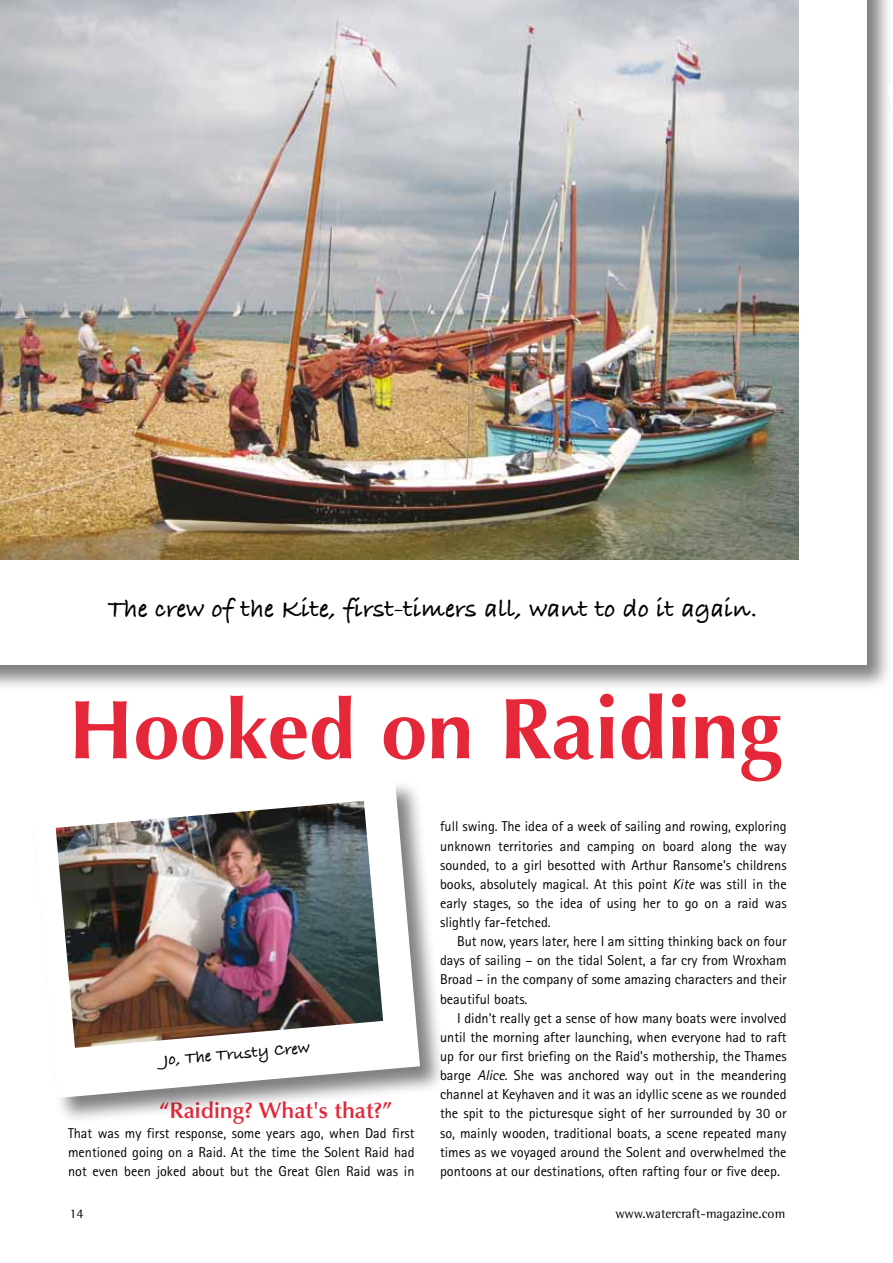
<style>
.page{position:relative;width:893px;height:1263px;background:#fff}
.page>*{position:absolute;margin:0;border:0;box-sizing:border-box;transform-origin:0 0}
.t1{font:700 83.25px "Optima";color:#e42739}
.t2{font:26.25px "Bradley Hand ITCTT Bold";color:#000}
.t3{font:600 22.5px "Optima";color:#e42739}
.t4{font:17.25px "Bradley Hand ITCTT Bold";color:#000}
.t5{font:14.25px/19.2px "Rotis Sans Serif";color:#000;text-align:justify}
.t6{font:13.5px "Rotis Semi Serif";color:#000}
.s1{font-size:86.25px}
.s2{font-style:italic}
</style>
<div class="page">
<div style="left:0;top:0;width:893px;height:691px;background:#000;opacity:.5"></div>
<div style="left:0;top:0;width:866px;height:665px;background:#fff"></div>
<img style="left:0;top:0;width:799px;height:560px">
<div style="left:31px;top:778px;width:414px;height:345px;background:#000;opacity:.5"></div>
<svg style="left:32px;top:780px;width:388px;height:318px"></svg>
<img style="left:56px;top:801px;width:327px;height:247px">
<div style="left:885px;top:0;width:8px;height:535px;background:#f7f7f7"></div>
<h2 class="t2" style="left:108px;top:589px;width:651px">The crew of the Kite, first-timers all, want to do it again.</h2>
<h1 class="t1" style="left:69px;top:681px;width:715px">Hooked on <span class="s1">Raiding</span></h1>
<p class="t4" style="left:162px;top:1047px;width:148px;rotate:-5deg">Jo, The Trusty Crew</p>
<h3 class="t3" style="left:160px;top:1098px;width:234px">“Raiding? What's that?”</h3>
<p class="t5" style="left:68px;top:1123px;width:348px">That was my first response, some years ago, when Dad first mentioned going on a Raid. At the time the Solent Raid had not even been joked about but the Great Glen Raid was in</p>
<p class="t5" style="left:440px;top:817px;width:348px">full swing. The idea of a week of sailing and rowing, exploring unknown territories and camping on board along the way sounded, to a girl besotted with Arthur Ransome’s childrens books, absolutely magical. At this point <span class="s2">Kite</span> was still in the early stages, so the idea of using her to go on a raid was slightly far-fetched.</p>
<p class="t5" style="left:440px;top:932px;width:348px;text-indent:17px">But now, years later, here I am sitting thinking back on four days of sailing – on the tidal Solent, a far cry from Wroxham Broad – in the company of some amazing characters and their beautiful boats.</p>
<p class="t5" style="left:440px;top:1008px;width:348px;text-indent:17px">I didn't really get a sense of how many boats were involved until the morning after launching, when everyone had to raft up for our first briefing on the Raid's mothership, the Thames barge <span class="s2">Alice</span>. She was anchored way out in the meandering channel at Keyhaven and it was an idyllic scene as we rounded the spit to the picturesque sight of her surrounded by 30 or so, mainly wooden, traditional boats, a scene repeated many times as we voyaged around the Solent and overwhelmed the pontoons at our destinations, often rafting four or five deep.</p>
<p class="t6" style="left:70px;top:1206px;width:16px">14</p>
<p class="t6" style="left:615px;top:1205px;width:171px">www.watercraft-magazine.com</p>
</div>
